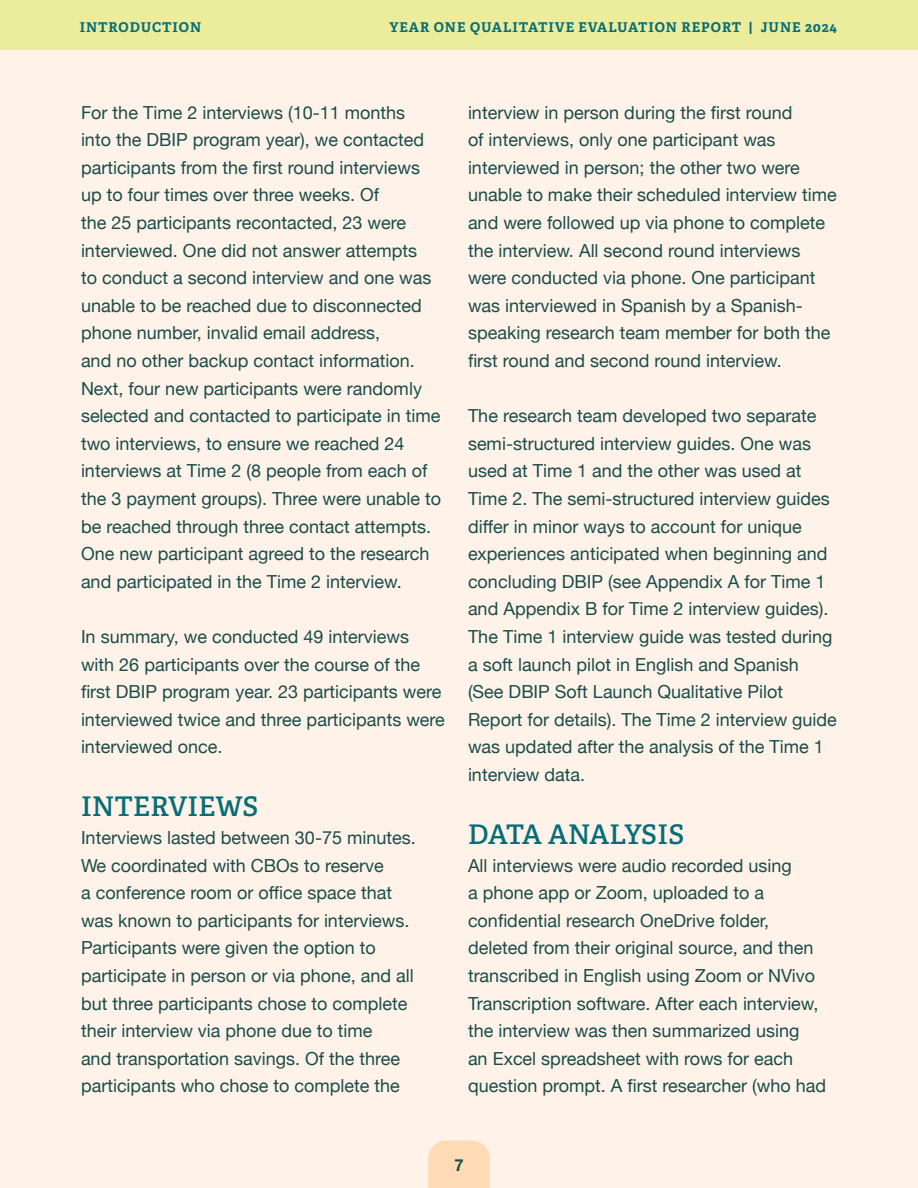
<style>
.page{position:relative;width:918px;height:1188px;background:#fff3e9}
.page>*{position:absolute;margin:0;border:0;box-sizing:border-box;transform-origin:0 0}
.t1{font:600 27px "Adelle";letter-spacing:-.015em;color:#076d77}
.t2{font:600 27px "Adelle";letter-spacing:.01em;color:#076d77}
.t3{font:18px/27.6px "Helvetica Neue";color:#1b4c4a}
.t4{font:700 16.5px "Helvetica Neue";color:#1b4c4a}
.t5{font:700 13.5px "Adelle";letter-spacing:.07em;color:#076d77}
</style>
<div class="page">
<div style="left:0;top:0;width:918px;height:50px;background:#ebed9c"></div>
<svg style="left:428px;top:1140px;width:62px;height:48px;background:#fedcb7"></svg>
<p class="t5" style="left:80px;top:18px;width:123px">INTRODUCTION</p>
<p class="t5" style="left:389px;top:18px;width:449px">YEAR ONE QUALITATIVE EVALUATION REPORT | JUNE 2024</p>
<p class="t3" style="left:81px;top:99px;width:362px">For the Time 2 interviews (10-11 months<br>into the DBIP program year), we contacted participants from the first round interviews up to four times over three weeks. Of<br>the 25 participants recontacted, 23 were interviewed. One did not answer attempts<br>to conduct a second interview and one was unable to be reached due to disconnected phone number, invalid email address,<br>and no other backup contact information.<br>Next, four new participants were randomly selected and contacted to participate in time two interviews, to ensure we reached 24 interviews at Time 2 (8 people from each of the 3 payment groups). Three were unable to be reached through three contact attempts.<br>One new participant agreed to the research and participated in the Time 2 interview.</p>
<p class="t3" style="left:81px;top:624px;width:365px">In summary, we conducted 49 interviews with 26 participants over the course of the first DBIP program year. 23 participants were interviewed twice and three participants were interviewed once.</p>
<h1 class="t2" style="left:81px;top:790px;width:179px">INTERVIEWS</h1>
<p class="t3" style="left:81px;top:825px;width:336px">Interviews lasted between 30-75 minutes.<br>We coordinated with CBOs to reserve<br>a conference room or office space that was known to participants for interviews.<br>Participants were given the option to participate in person or via phone, and all but three participants chose to complete their interview via phone due to time<br>and transportation savings. Of the three participants who chose to complete the</p>
<p class="t3" style="left:468px;top:99px;width:370px">interview in person during the first round<br>of interviews, only one participant was interviewed in person; the other two were unable to make their scheduled interview time and were followed up via phone to complete the interview. All second round interviews were conducted via phone. One participant was interviewed in Spanish by a Spanish&shy;speaking research team member for both the first round and second round interview.</p>
<p class="t3" style="left:468px;top:403px;width:370px">The research team developed two separate semi-structured interview guides. One was used at Time 1 and the other was used at Time 2. The semi-structured interview guides differ in minor ways to account for unique experiences anticipated when beginning and concluding DBIP (see Appendix A for Time 1 and Appendix B for Time 2 interview guides).<br>The Time 1 interview guide was tested during a soft launch pilot in English and Spanish (See DBIP Soft Launch Qualitative Pilot Report for details). The Time 2 interview guide was updated after the analysis of the Time 1 interview data.</p>
<h1 class="t1" style="left:468px;top:818px;width:218px">DATA ANALYSIS</h1>
<p class="t3" style="left:468px;top:852px;width:360px">All interviews were audio recorded using<br>a phone app or Zoom, uploaded to a confidential research OneDrive folder, deleted from their original source, and then transcribed in English using Zoom or NVivo Transcription software. After each interview, the interview was then summarized using<br>an Excel spreadsheet with rows for each question prompt. A first researcher (who had</p>
<p class="t4" style="left:454px;top:1152px;width:11px">7</p>
</div>
